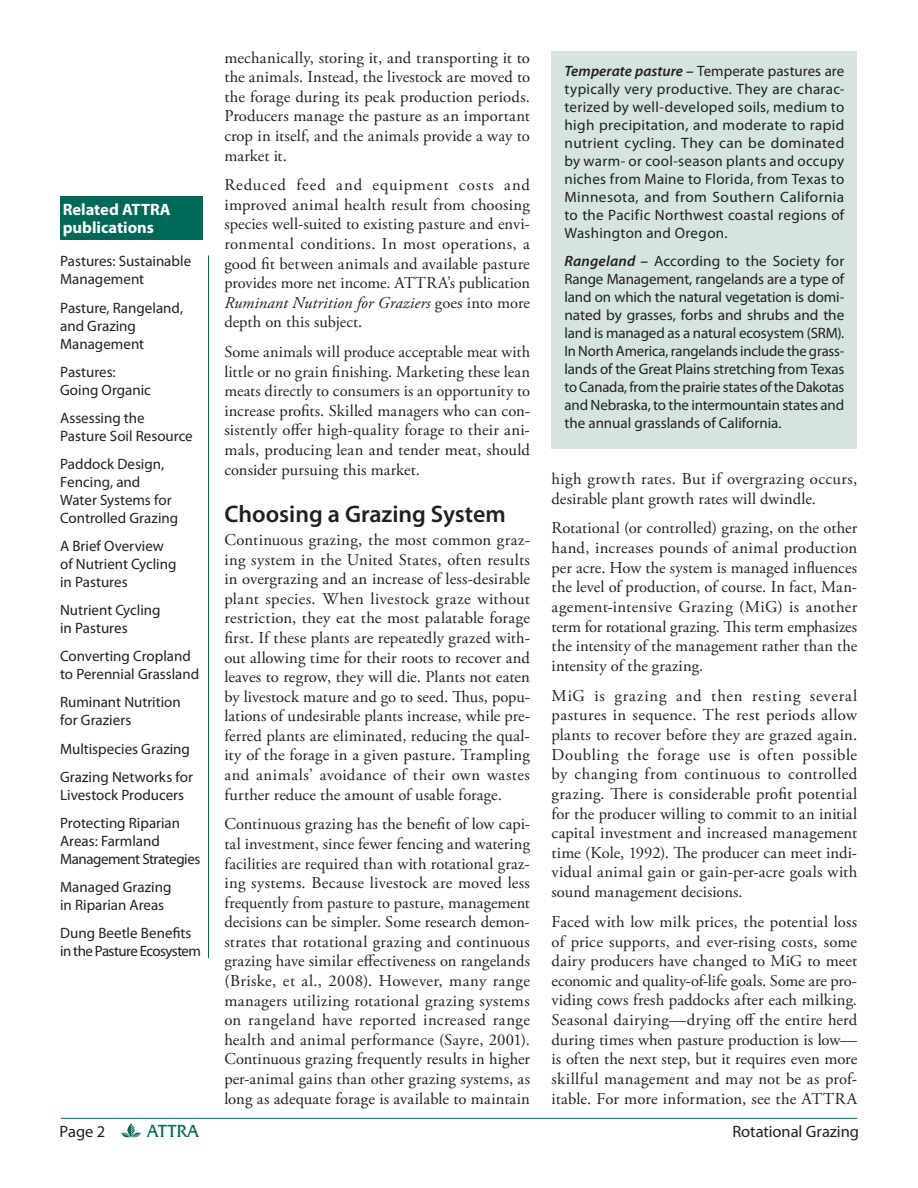
<style>
.page{position:relative;width:918px;height:1188px;background:#fff}
.page>*{position:absolute;margin:0;border:0;box-sizing:border-box;transform-origin:0 0}
.t1{font:600 24px "Myriad Pro";color:#231f20}
.t2{font:18px "Friz Quadrata IT Cby BT";letter-spacing:-.01em;color:#006857}
.t3{font:16.5px/19.6px "Adobe Garamond Pro";letter-spacing:.005em;color:#231f20;text-align:justify}
.t4{font:700 16.5px/18px "Myriad Pro";color:#fff}
.t5{font:16.5px "Myriad Pro";letter-spacing:-.005em;color:#231f20}
.t6{font:15px/18px "Myriad Pro";color:#231f20}
.t7{font:15px/18px "Myriad Pro";letter-spacing:-.035em;color:#231f20}
.t8{font:15px/18px "Myriad Pro";letter-spacing:-.03em;color:#231f20}
.s1{font-style:italic}
.s2{font-weight:600;font-style:italic}
</style>
<div class="page">
<hr style="left:208px;top:255px;width:1px;height:703px;background:#006857">
<hr style="left:61px;top:1118px;width:796px;height:1px;background:#006857">
<svg style="left:121px;top:1123px;width:20px;height:15px"></svg>
<div style="left:60px;top:196px;width:143px;height:43px;background:#006857"></div>
<div style="left:552px;top:51px;width:305px;height:398px;background:#d5e4e0"></div>
<p class="t4" style="left:63px;top:202px;width:110px">Related ATTRA publications</p>
<p class="t6" style="left:60px;top:254px;width:133px">Pastures: Sustainable<br>Management</p>
<p class="t6" style="left:60px;top:300px;width:124px">Pasture, Rangeland, and Grazing<br>Management</p>
<p class="t6" style="left:60px;top:364px;width:92px">Pastures:<br>Going Organic</p>
<p class="t6" style="left:60px;top:410px;width:134px">Assessing the<br>Pasture Soil Resource</p>
<p class="t6" style="left:60px;top:456px;width:120px">Paddock Design,<br>Fencing, and<br>Water Systems for<br>Controlled Grazing</p>
<p class="t6" style="left:60px;top:539px;width:118px">A Brief Overview of Nutrient Cycling in Pastures</p>
<p class="t6" style="left:60px;top:603px;width:102px">Nutrient Cycling in Pastures</p>
<p class="t6" style="left:60px;top:649px;width:141px">Converting Cropland to Perennial Grassland</p>
<p class="t6" style="left:60px;top:695px;width:122px">Ruminant Nutrition for Graziers</p>
<p class="t6" style="left:60px;top:736px;width:134px;line-height:28.2px">Multispecies Grazing<br>Grazing Networks for</p>
<p class="t6" style="left:60px;top:782px;width:126px;line-height:28.2px">Livestock Producers<br>Protecting Riparian</p>
<p class="t8" style="left:60px;top:833px;width:142px">Areas: Farmland<br>Management Strategies</p>
<p class="t6" style="left:60px;top:879px;width:113px">Managed Grazing in Riparian Areas</p>
<p class="t7" style="left:60px;top:926px;width:142px">Dung Beetle Benefits in the Pasture Ecosystem</p>
<p class="t3" style="left:224px;top:48px;width:307px">mechanically, storing it, and transporting it to the animals. Instead, the livestock are moved to the forage during its peak production periods.<br>Producers manage the pasture as an important crop in itself, and the animals provide a way to market it.</p>
<p class="t3" style="left:224px;top:176px;width:307px">Reduced feed and equipment costs and improved animal health result from choosing species well-suited to existing pasture and envi&shy;ronmental conditions. In most operations, a good fit between animals and available pasture provides more net income. ATTRA’s publication <span class="s1">Ruminant Nutrition for Graziers</span> goes into more depth on this subject.</p>
<p class="t3" style="left:224px;top:343px;width:307px">Some animals will produce acceptable meat with little or no grain finishing. Marketing these lean meats directly to consumers is an opportunity to increase profits. Skilled managers who can con&shy;sistently offer high-quality forage to their ani&shy;mals, producing lean and tender meat, should consider pursuing this market.</p>
<h1 class="t1" style="left:224px;top:505px;width:283px">Choosing a Grazing System</h1>
<p class="t3" style="left:224px;top:531px;width:307px">Continuous grazing, the most common graz&shy;ing system in the United States, often results in overgrazing and an increase of less-desirable plant species. When livestock graze without restriction, they eat the most palatable forage first. If these plants are repeatedly grazed with&shy;out allowing time for their roots to recover and leaves to regrow, they will die. Plants not eaten by livestock mature and go to seed. Thus, popu&shy;lations of undesirable plants increase, while pre&shy;ferred plants are eliminated, reducing the qual&shy;ity of the forage in a given pasture. Trampling and animals’ avoidance of their own wastes further reduce the amount of usable forage.</p>
<p class="t3" style="left:224px;top:815px;width:307px">Continuous grazing has the benefit of low capi&shy;tal investment, since fewer fencing and watering facilities are required than with rotational graz&shy;ing systems. Because livestock are moved less frequently from pasture to pasture, management decisions can be simpler. Some research demon&shy;strates that rotational grazing and continuous grazing have similar effectiveness on rangelands (Briske, et al., 2008). However, many range managers utilizing rotational grazing systems on rangeland have reported increased range health and animal performance (Sayre, 2001).<br>Continuous grazing frequently results in higher per-animal gains than other grazing systems, as long as adequate forage is available to maintain</p>
<p class="t6" style="left:565px;top:64px;width:281px;text-align:justify"><span class="s2">Temperate pasture –</span> Temperate pastures are typically very productive. They are charac&shy;terized by well-developed soils, medium to high pre cipitation, and moderate to rapid nutri ent cycling. They can be dominated by warm- or cool-season plants and occupy niches from Maine to Florida, from Texas to Minnesota, and from Southern Califor nia to the Pacific Northwest coastal regions of Washington and Oregon.</p>
<p class="t6" style="left:565px;top:254px;width:281px;text-align:justify"><span class="s2">Rangeland –</span> According to the Society for Range Man agement, rangelands are a type of land on which the natural vegetation is domi&shy;nated by grasses, forbs and shrubs and the land is managed as a natural ecosystem (SRM).<br>In North America, rangelands include the grass&shy;lands of the Great Plains stretching from Texas to Canada, from the prairie states of the Dakotas and Nebraska, to the intermountain states and the annual grasslands of California.</p>
<p class="t3" style="left:552px;top:470px;width:307px">high growth rates. But if overgrazing occurs, desirable plant growth rates will dwindle.</p>
<p class="t3" style="left:552px;top:519px;width:307px">Rotational (or controlled) grazing, on the other hand, increases pounds of animal production per acre. How the system is managed influences the level of production, of course. In fact, Man&shy;agement-intensive Grazing (MiG) is another term for rotational grazing. This term emphasizes the intensity of the management rather than the intensity of the grazing.</p>
<p class="t3" style="left:552px;top:686px;width:307px">MiG is grazing and then resting several pastures in sequence. The rest periods allow plants to recover before they are grazed again.<br>Doubling the forage use is often possible by changing from continuous to controlled grazing. There is considerable profit potential for the producer willing to commit to an initial capital investment and increased management time (Kole, 1992). The producer can meet indi&shy;vidual animal gain or gain-per-acre goals with sound management decisions.</p>
<p class="t3" style="left:552px;top:913px;width:307px">Faced with low milk prices, the potential loss of price supports, and ever-rising costs, some dairy producers have changed to MiG to meet economic and quality-of-life goals. Some are pro&shy;viding cows fresh paddocks after each milking.<br>Seasonal dairying—drying off the entire herd during times when pasture production is low— is often the next step, but it requires even more skillful management and may not be as prof&shy;itable. For more information, see the ATTRA</p>
<p class="t5" style="left:60px;top:1126px;width:47px">Page 2</p>
<p class="t2" style="left:147px;top:1120px;width:53px">ATTRA</p>
<p class="t5" style="left:732px;top:1126px;width:128px">Rotational Grazing</p>
</div>
